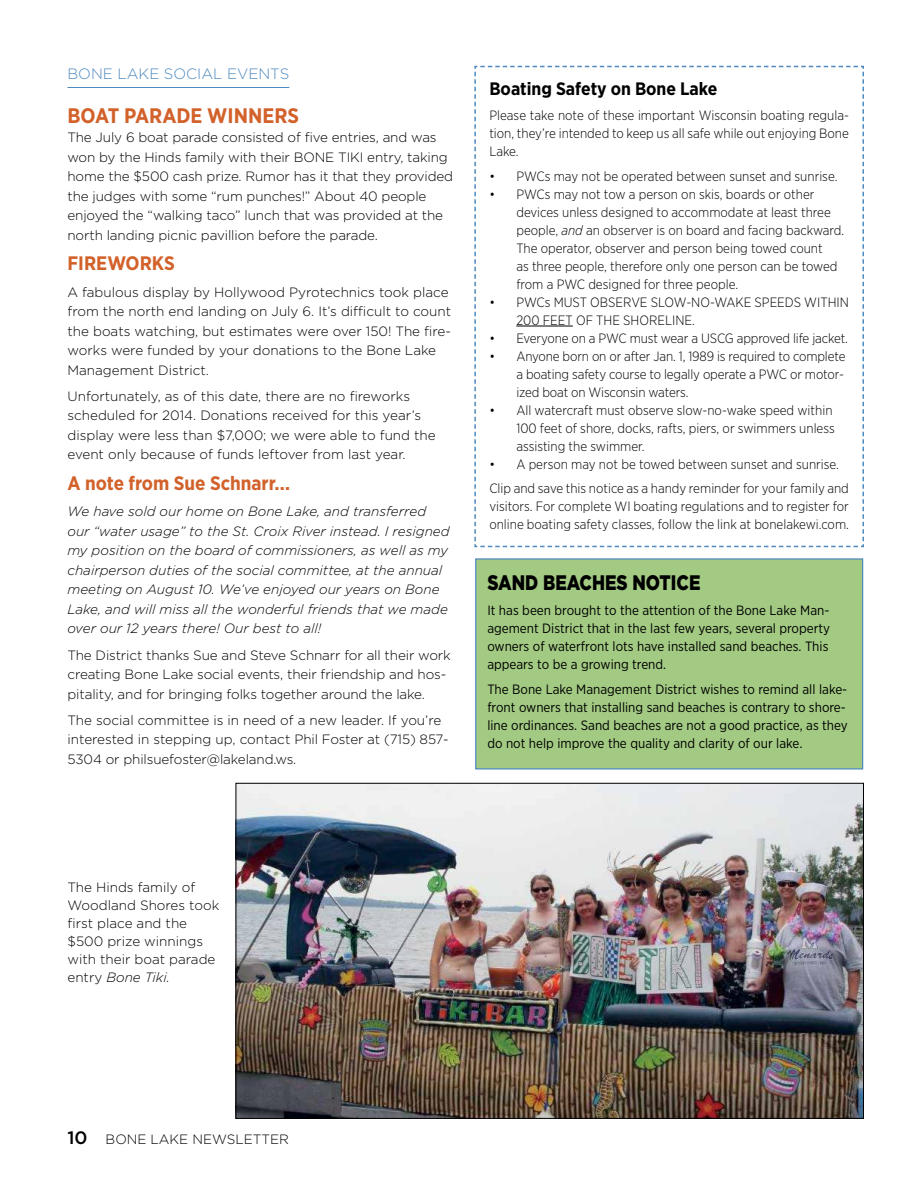
<style>
.page{position:relative;width:918px;height:1188px;background:#fff}
.page>*{position:absolute;margin:0;border:0;box-sizing:border-box;transform-origin:0 0}
.t1{font:700 21px "Gotham Narrow";color:#d2612a}
.t2{font:900 21px "Gotham";color:#000;scale:.81 1}
.t3{font:700 19.5px "Gotham Narrow";color:#d2612a}
.t4{font:700 18px "Gotham Narrow";color:#000}
.t5{font:300 15px "Gotham";color:#4f8abe}
.t6{font:300 13.5px/19.5px "Gotham";letter-spacing:-.01em;color:#000}
.t7{font:300 13.5px/18px "Gotham Narrow";color:#000}
.t8{font:13.5px/18px "Gotham Narrow";color:#000;text-align:justify}
.t9{font:italic 300 13.5px/19.5px "Gotham";color:#000}
.s1{font-style:italic}
.s2{font-family:"Gotham"}
.s3{font-weight:500;font-size:18px}
</style>
<div class="page">
<hr style="left:68px;top:87px;width:221px;height:1px;background:#4f8abe">
<img style="left:237px;top:785px;width:625px;height:332px">
<div style="left:476px;top:559px;width:387px;height:210px;background:#a3ca83"></div>
<div style="left:475px;top:558px;width:388px;height:211px;border:1px solid #4f8abe"></div>
<svg style="left:474px;top:65px;width:390px;height:483px"></svg>
<p class="t5" style="left:68px;top:64px;width:223px">BONE LAKE SOCIAL EVENTS</p>
<h1 class="t1" style="left:68px;top:102px;width:233px">BOAT PARADE WINNERS</h1>
<p class="t6" style="left:68px;top:127px;width:387px">The July 6 boat parade consisted of five entries, and was won by the Hinds family with their BONE TIKI entry, taking home the $500 cash prize. Rumor has it that they provided the judges with some “rum punches!” About 40 people enjoyed the “walking taco” lunch that was provided at the north landing picnic pavillion before the parade.</p>
<h2 class="t3" style="left:68px;top:251px;width:109px">FIREWORKS</h2>
<p class="t6" style="left:68px;top:282px;width:385px">A fabulous display by Hollywood Pyrotechnics took place from the north end landing on July 6. It’s difficult to count the boats watching, but estimates were over 150! The fire&shy;works were funded by your donations to the Bone Lake Management District.</p>
<p class="t6" style="left:68px;top:386px;width:370px">Unfortunately, as of this date, there are no fireworks scheduled for 2014. Donations received for this year’s display were less than $7,000; we were able to fund the event only because of funds leftover from last year.</p>
<h2 class="t3" style="left:68px;top:471px;width:224px">A note from Sue Schnarr…</h2>
<p class="t9" style="left:68px;top:502px;width:384px">We have sold our home on Bone Lake, and transferred our “water usage” to the St. Croix River instead. I resigned my position on the board of commissioners, as well as my chairperson duties of the social committee, at the annual meeting on August 10. We’ve enjoyed our years on Bone Lake, and will miss all the wonderful friends that we made over our 12 years there! Our best to all!</p>
<p class="t6" style="left:68px;top:645px;width:385px">The District thanks Sue and Steve Schnarr for all their work creating Bone Lake social events, their friendship and hos&shy;pitality, and for bringing folks together around the lake.</p>
<p class="t6" style="left:68px;top:710px;width:383px">The social committee is in need of a new leader. If you’re interested in stepping up, contact Phil Foster at (715) 857-<br>5304 or philsuefoster@lakeland.ws.</p>
<h3 class="t4" style="left:489px;top:77px;width:230px">Boating Safety on Bone Lake</h3>
<p class="t7" style="left:489px;top:106px;width:361px;text-align:justify">Please take note of these important Wisconsin boating regula&shy;tion, they’re intended to keep us all safe while out enjoying Bone Lake.</p>
<p class="t7" style="left:489px;top:167px;width:350px">• PWCs may not be operated between sunset and sunrise.</p>
<p class="t7" style="left:516px;top:185px;width:330px;text-indent:-27px">• PWCs may not tow a person on skis, boards or other devices unless designed to accommodate at least three people, <span class="s1">and</span> an observer is on board and facing backward.<br>The operator, observer and person being towed count<br>as three people, therefore only one person can be towed from a PWC designed for three people.</p>
<p class="t7" style="left:516px;top:293px;width:334px;text-indent:-27px">• PWCs MUST OBSERVE SLOW-NO-WAKE SPEEDS WITHIN<br>200 FEET OF THE SHORELINE.</p>
<p class="t7" style="left:489px;top:329px;width:360px">• Everyone on a PWC must wear a USCG approved life jacket.</p>
<p class="t7" style="left:516px;top:347px;width:331px;text-align:justify;text-indent:-27px">• Anyone born on or after Jan. 1, 1989 is required to complete a boating safety course to legally operate a PWC or motor&shy;ized boat on Wisconsin waters.</p>
<p class="t7" style="left:516px;top:401px;width:320px;text-indent:-27px">• All watercraft must observe slow-no-wake speed within<br>100 feet of shore, docks, rafts, piers, or swimmers unless assisting the swimmer.</p>
<p class="t7" style="left:489px;top:451px;width:361px;line-height:24.8px">• A person may not be towed between sunset and sunrise.<br>Clip and save this notice as a handy reminder for your family and</p>
<p class="t7" style="left:489px;top:497px;width:361px">visitors. For complete WI boating regulations and to register for online boating safety classes, follow the link at bonelakewi.com.</p>
<h1 class="t2" style="left:487px;top:568px;width:265px">SAND BEACHES NOTICE</h1>
<p class="t8" style="left:487px;top:601px;width:344px">It has been brought to the attention of the Bone Lake Man&shy;agement District that in the last few years, several property owners of waterfront lots have installed sand beaches. This appears to be a growing trend.</p>
<p class="t8" style="left:487px;top:680px;width:362px;text-align:left">The Bone Lake Management District wishes to remind all lake&shy;front owners that installing sand beaches is contrary to shore&shy;line ordinances. Sand beaches are not a good practice, as they do not help improve the quality and clarity of our lake<span class="s2">.</span></p>
<p class="t6" style="left:68px;top:878px;width:153px;line-height:18px">The Hinds family of<br>Woodland Shores took first place and the $500 prize winnings with their boat parade entry <span class="s1">Bone Tiki.</span></p>
<p class="t6" style="left:68px;top:1129px;width:223px"><span class="s3">10</span> BONE LAKE NEWSLETTER</p>
</div>
